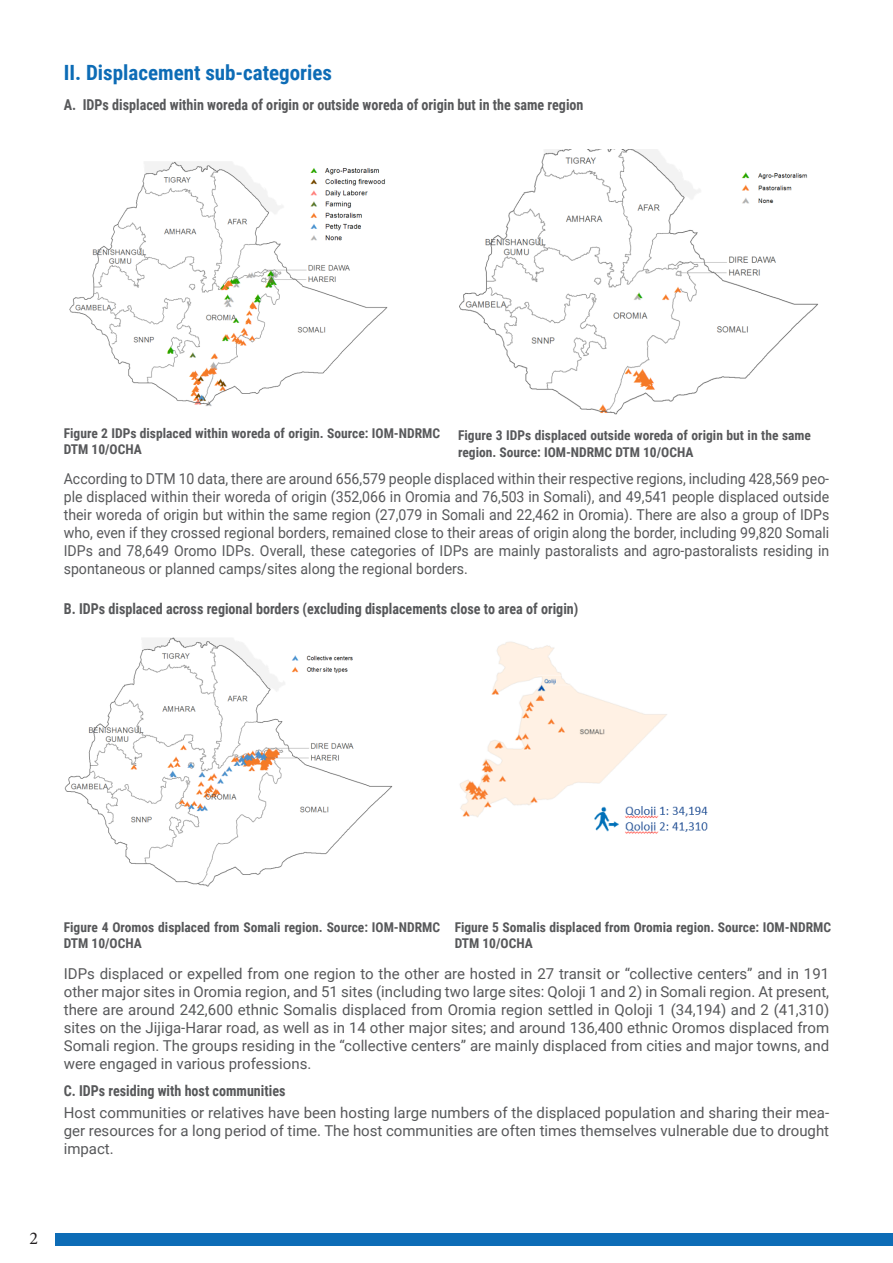
<style>
.page{position:relative;width:893px;height:1263px;background:#fff}
.page>*{position:absolute;margin:0;border:0;box-sizing:border-box;transform-origin:0 0}
.t1{font:700 21px "Roboto Condensed";color:#0d6cb6}
.t2{font:18px "Minion Pro";color:#231f20}
.t3{font:15px/18px "Roboto";color:#57585a;text-align:justify}
.t4{font:15px/18px "Roboto";color:#57585a;text-align:justify;scale:.94 1}
.t5{font:700 15px "Roboto Condensed";color:#57585a;scale:.94 1}
.t6{font:700 13.5px/16.2px "Roboto Condensed";color:#57585a}
</style>
<div class="page">
<div style="left:56px;top:1233px;width:837px;height:13px;background:#0d6cb6"></div>
<img style="left:69px;top:161px;width:319px;height:245px">
<img style="left:459px;top:150px;width:359px;height:265px">
<img style="left:64px;top:637px;width:328px;height:250px">
<img style="left:460px;top:641px;width:248px;height:193px">
<p class="t1" style="left:64px;top:57px;width:270px">II. Displacement sub-categories</p>
<p class="t5" style="left:64px;top:94px;width:554px">A. IDPs displaced within woreda of origin or outside woreda of origin but in the same region</p>
<p class="t6" style="left:64px;top:425px;width:378px">Figure 2 IDPs displaced within woreda of origin. Source: IOM-NDRMC<br>DTM 10/OCHA</p>
<p class="t6" style="left:458px;top:427px;width:354px">Figure 3 IDPs displaced outside woreda of origin but in the same region. Source: IOM-NDRMC DTM 10/OCHA</p>
<p class="t4" style="left:64px;top:469px;width:816px">According to DTM 10 data, there are around 656,579 people displaced within their respective regions, including 428,569 peo&shy;ple displaced within their woreda of origin (352,066 in Oromia and 76,503 in Somali), and 49,541 people displaced outside their woreda of origin but within the same region (27,079 in Somali and 22,462 in Oromia). There are also a group of IDPs who, even if they crossed regional borders, remained close to their areas of origin along the border, including 99,820 Somali IDPs and 78,649 Oromo IDPs. Overall, these categories of IDPs are mainly pastoralists and agro-pastoralists residing in spontaneous or planned camps/sites along the regional borders.</p>
<p class="t5" style="left:64px;top:598px;width:549px">B. IDPs displaced across regional borders (excluding displacements close to area of origin)</p>
<p class="t6" style="left:64px;top:918px;width:378px">Figure 4 Oromos displaced from Somali region. Source: IOM-NDRMC<br>DTM 10/OCHA</p>
<p class="t6" style="left:455px;top:918px;width:378px">Figure 5 Somalis displaced from Oromia region. Source: IOM-NDRMC<br>DTM 10/OCHA</p>
<p class="t3" style="left:64px;top:964px;width:767px">IDPs displaced or expelled from one region to the other are hosted in 27 transit or “collective centers” and in 191 other major sites in Oromia region, and 51 sites (including two large sites: Qoloji 1 and 2) in Somali region. At present, there are around 242,600 ethnic Somalis displaced from Oromia region settled in Qoloji 1 (34,194) and 2 (41,310) sites on the Jijiga-Harar road, as well as in 14 other major sites; and around 136,400 ethnic Oromos displaced from Somali region. The groups residing in the “collective centers” are mainly displaced from cities and major towns, and were engaged in various professions.</p>
<p class="t5" style="left:64px;top:1080px;width:237px">C. IDPs residing with host communities</p>
<p class="t3" style="left:64px;top:1103px;width:767px">Host communities or relatives have been hosting large numbers of the displaced population and sharing their mea&shy;ger resources for a long period of time. The host communities are often times themselves vulnerable due to drought impact.</p>
<p class="t2" style="left:30px;top:1226px;width:10px">2</p>
</div>
